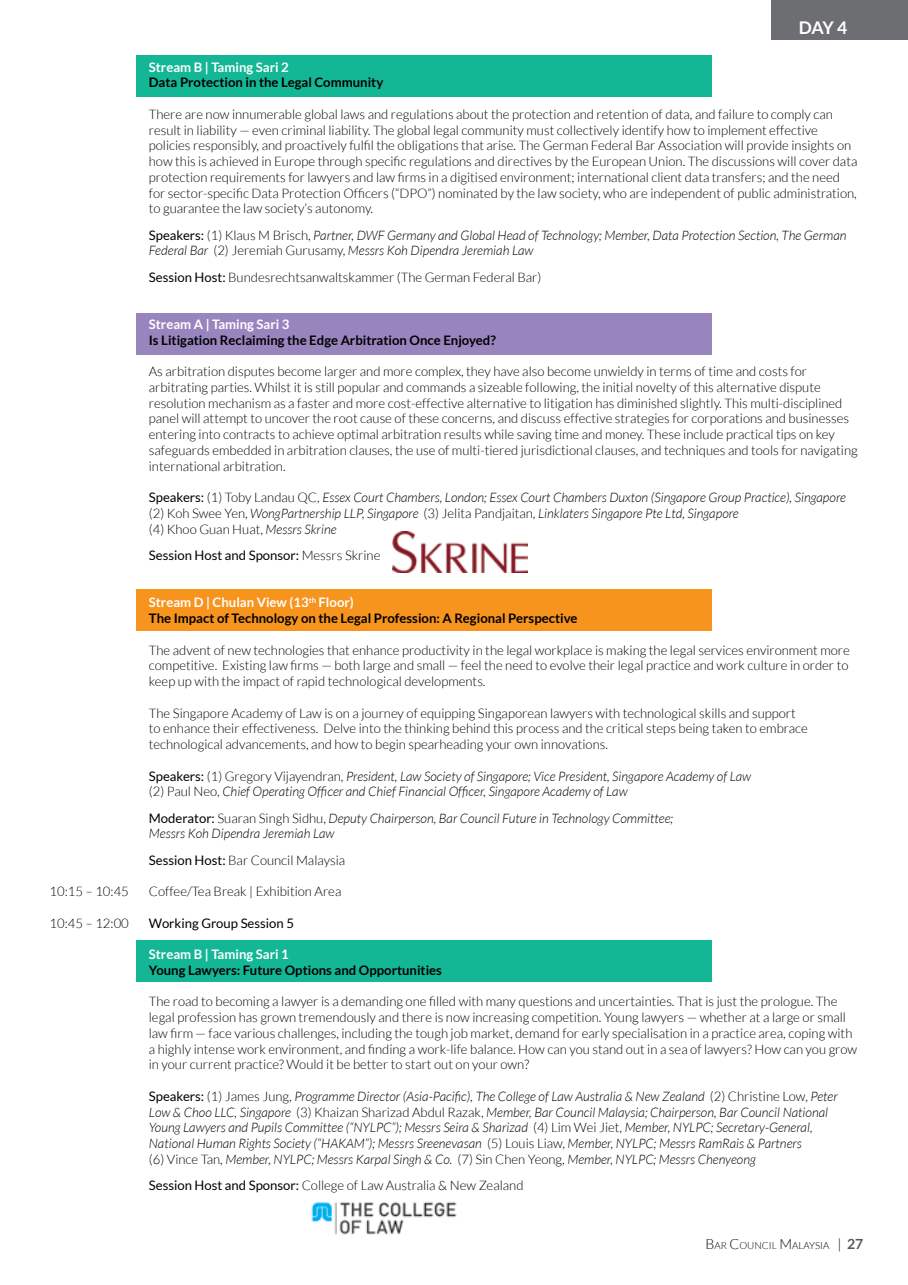
<style>
.page{position:relative;width:908px;height:1285px;background:#fff}
.page>*{position:absolute;margin:0;border:0;box-sizing:border-box;transform-origin:0 0}
.t1{font:700 17.5px "Lato";color:#fff}
.t2{font:300 13.12px/15.8px "Lato";color:#000}
.t3{font:italic 300 13.12px/15.8px "Lato";color:#000}
.t4{font:700 13.12px/15.8px "Lato";color:#000}
.t5{font:700 13.12px "Lato";color:#fff}
.t6{font:13.12px "Lato";color:#000}
.t7{font:300 9.8px "Lato";color:#000}
.s1{font-weight:400;font-style:normal}
.s2{font-style:normal}
.s3{font-weight:400}
.s4{font-weight:300}
.s5{color:#fff}
.s6{font-size:14px}
.s7{font-weight:700;font-size:14px;color:#58595b}
</style>
<div class="page">
<div style="left:136px;top:940px;width:576px;height:42px;background:#14b795"></div>
<div style="left:136px;top:589px;width:576px;height:42px;background:#f7941e"></div>
<img style="left:311px;top:1201px;width:146px;height:34px">
<div style="left:136px;top:55px;width:576px;height:42px;background:#14b795"></div>
<div style="left:136px;top:313px;width:576px;height:41px;background:#9885be"></div>
<img style="left:393px;top:532px;width:134px;height:40px">
<div style="left:771px;top:0;width:137px;height:39px;background:#6d6e71"></div>
<h1 class="t1" style="left:799px;top:17px;width:50px">DAY 4</h1>
<p class="t5" style="left:149px;top:59px;width:141px">Stream B | Taming Sari 2</p>
<p class="t4" style="left:149px;top:75px;width:236px">Data Protection in the Legal Community</p>
<p class="t2" style="left:149px;top:106px;width:710px">There are now innumerable global laws and regulations about the protection and retention of data, and failure to comply can result in liability — even criminal liability. The global legal community must collectively identify how to implement effective policies responsibly, and proactively fulfil the obligations that arise. The German Federal Bar Association will provide insights on how this is achieved in Europe through specific regulations and directives by the European Union. The discussions will cover data protection requirements for lawyers and law firms in a digitised environment; international client data transfers; and the need for sector-specific Data Protection Officers (“DPO”) nominated by the law society, who are independent of public administration, to guarantee the law society’s autonomy.</p>
<p class="t3" style="left:149px;top:228px;width:699px"><span class="s1">Speakers:</span> <span class="s2">(1) Klaus M Brisch,</span> Partner, DWF Germany and Global Head of Technology; Member, Data Protection Section, The German<br>Federal Bar <span class="s2">(2) Jeremiah Gurusamy,</span> Messrs Koh Dipendra Jeremiah Law</p>
<p class="t2" style="left:149px;top:269px;width:394px"><span class="s3">Session Host:</span> Bundesrechtsanwaltskammer (The German Federal Bar)</p>
<p class="t5" style="left:149px;top:317px;width:142px">Stream A | Taming Sari 3</p>
<p class="t4" style="left:149px;top:332px;width:349px">Is Litigation Reclaiming the Edge Arbitration Once Enjoyed?</p>
<p class="t2" style="left:149px;top:364px;width:710px">As arbitration disputes become larger and more complex, they have also become unwieldy in terms of time and costs for arbitrating parties. Whilst it is still popular and commands a sizeable following, the initial novelty of this alternative dispute resolution mechanism as a faster and more cost-effective alternative to litigation has diminished slightly. This multi-disciplined panel will attempt to uncover the root cause of these concerns, and discuss effective strategies for corporations and businesses entering into contracts to achieve optimal arbitration results while saving time and money. These include practical tips on key safeguards embedded in arbitration clauses, the use of multi-tiered jurisdictional clauses, and techniques and tools for navigating international arbitration.</p>
<p class="t3" style="left:149px;top:490px;width:699px"><span class="s1">Speakers:</span> <span class="s2">(1) Toby Landau QC,</span> Essex Court Chambers, London; Essex Court Chambers Duxton (Singapore Group Practice), Singapore <span class="s2">(2) Koh Swee Yen,</span> WongPartnership LLP, Singapore <span class="s2">(3) Jelita Pandjaitan,</span> Linklaters Singapore Pte Ltd, Singapore<br><span class="s2">(4) Khoo Guan Huat,</span> Messrs Skrine</p>
<p class="t6" style="left:149px;top:548px;width:233px">Session Host and Sponsor: <span class="s4">Messrs Skrine</span></p>
<p class="t4" style="left:149px;top:594px;width:430px"><span class="s5">Stream D | Chulan View (13</span><sup>th</sup> <span class="s5">Floor)<br></span>The Impact of Technology on the Legal Profession: A Regional Perspective</p>
<p class="t2" style="left:149px;top:642px;width:702px;text-align:justify">The advent of new technologies that enhance productivity in the legal workplace is making the legal services environment more competitive. Existing law firms — both large and small — feel the need to evolve their legal practice and work culture in order to keep up with the impact of rapid technological developments.</p>
<p class="t2" style="left:149px;top:705px;width:660px">The Singapore Academy of Law is on a journey of equipping Singaporean lawyers with technological skills and support to enhance their effectiveness. Delve into the thinking behind this process and the critical steps being taken to embrace technological advancements, and how to begin spearheading your own innovations.</p>
<p class="t3" style="left:149px;top:768px;width:604px"><span class="s1">Speakers:</span> <span class="s2">(1) Gregory Vijayendran,</span> President, Law Society of Singapore; Vice President, Singapore Academy of Law <span class="s2">(2) Paul Neo,</span> Chief Operating Officer and Chief Financial Officer, Singapore Academy of Law</p>
<p class="t3" style="left:149px;top:810px;width:526px"><span class="s1">Moderator:</span> <span class="s2">Suaran Singh Sidhu,</span> Deputy Chairperson, Bar Council Future in Technology Committee;<br>Messrs Koh Dipendra Jeremiah Law</p>
<p class="t2" style="left:149px;top:852px;width:198px"><span class="s3">Session Host:</span> Bar Council Malaysia</p>
<p class="t2" style="left:50px;top:883px;width:81px">10:15 – 10:45</p>
<p class="t2" style="left:149px;top:883px;width:194px">Coffee/Tea Break | Exhibition Area</p>
<p class="t2" style="left:50px;top:915px;width:81px">10:45 – 12:00</p>
<p class="t6" style="left:149px;top:915px;width:147px">Working Group Session 5</p>
<p class="t5" style="left:149px;top:947px;width:141px">Stream B | Taming Sari 1</p>
<p class="t4" style="left:149px;top:962px;width:295px">Young Lawyers: Future Options and Opportunities</p>
<p class="t2" style="left:149px;top:994px;width:710px">The road to becoming a lawyer is a demanding one filled with many questions and uncertainties. That is just the prologue. The legal profession has grown tremendously and there is now increasing competition. Young lawyers — whether at a large or small law firm — face various challenges, including the tough job market, demand for early specialisation in a practice area, coping with a highly intense work environment, and finding a work-life balance. How can you stand out in a sea of lawyers? How can you grow in your current practice? Would it be better to start out on your own?</p>
<p class="t3" style="left:149px;top:1089px;width:690px"><span class="s1">Speakers:</span> <span class="s2">(1) James Jung,</span> Programme Director (Asia-Pacific), The College of Law Australia &amp; New Zealand <span class="s2">(2) Christine Low,</span> Peter Low &amp; Choo LLC, Singapore <span class="s2">(3) Khaizan Sharizad Abdul Razak,</span> Member, Bar Council Malaysia; Chairperson, Bar Council National Young Lawyers and Pupils Committee (“NYLPC”); Messrs Seira &amp; Sharizad <span class="s2">(4) Lim Wei Jiet,</span> Member, NYLPC; Secretary-General, National Human Rights Society (“HAKAM”); Messrs Sreenevasan <span class="s2">(5) Louis Liaw,</span> Member, NYLPC; Messrs RamRais &amp; Partners<br><span class="s2">(6) Vince Tan,</span> Member, NYLPC; Messrs Karpal Singh &amp; Co. <span class="s2">(7) Sin Chen Yeong,</span> Member, NYLPC; Messrs Chenyeong</p>
<p class="t2" style="left:149px;top:1177px;width:376px"><span class="s3">Session Host and Sponsor:</span> College of Law Australia &amp; New Zealand</p>
<p class="t7" style="left:705px;top:1240px;width:159px"><span class="s6">B</span>AR <span class="s6">C</span>OUNCI L <span class="s6">M</span>ALAYSIA <span class="s6">|</span> <span class="s7">27</span></p>
</div>
